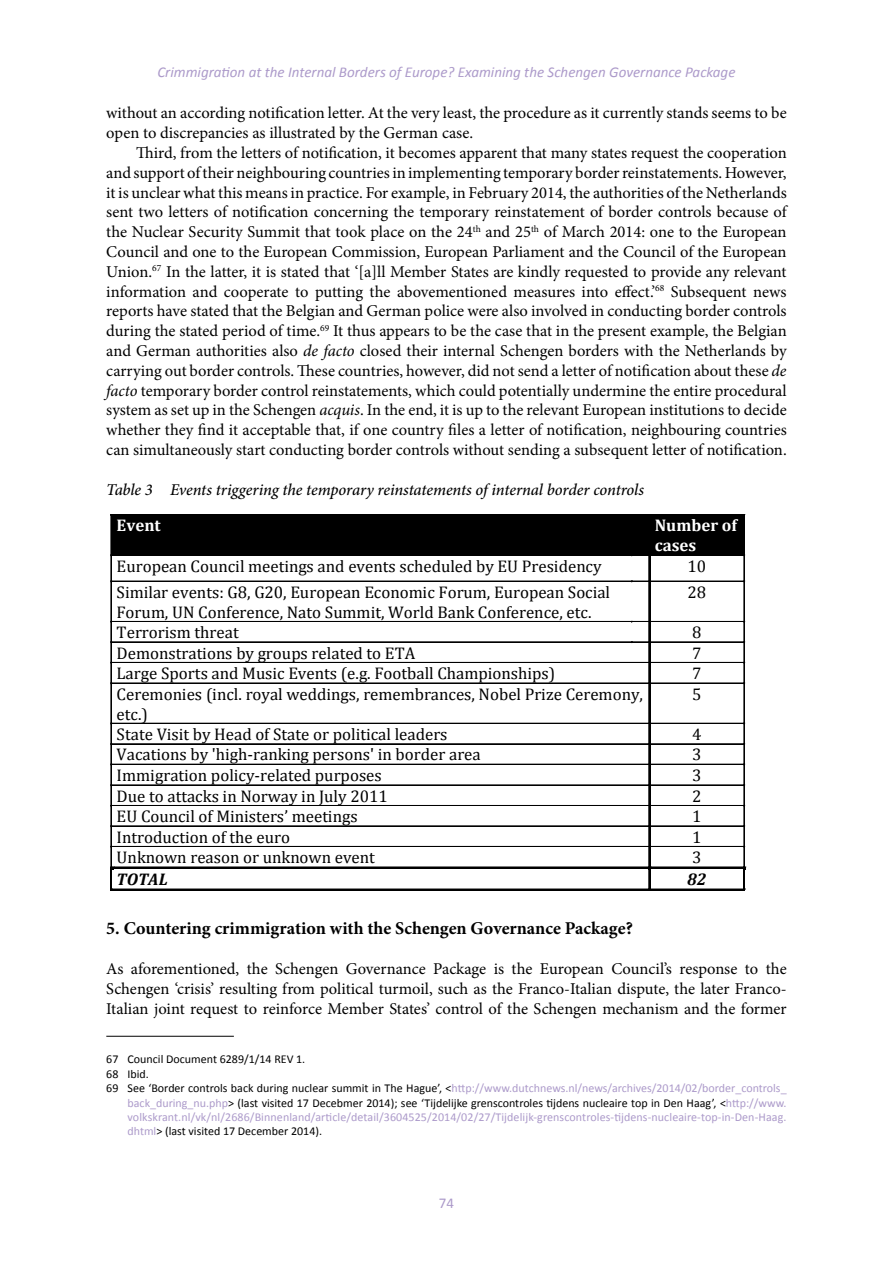
<style>
.page{position:relative;width:893px;height:1263px;background:#fff}
.page>*{position:absolute;margin:0;border:0;box-sizing:border-box;transform-origin:0 0}
.t1{font:700 18px "Minion Pro";color:#000}
.t2{font:16.95px/19.6px "Cambria";color:#000}
.t3{font:700 16.95px/19.6px "Cambria";color:#fff}
.t4{font:italic 700 16.95px "Cambria";color:#000}
.t5{font:16.5px/19.8px "Minion Pro";letter-spacing:-.005em;color:#000;text-align:justify}
.t6{font:italic 500 16.5px "Minion Pro";letter-spacing:-.01em;color:#000}
.t7{font:italic 15px "Calibri";color:#ac9aca}
.t8{font:15px "Calibri";color:#ac9aca}
.t9{font:12px "Calibri";color:#ac9aca}
.t10{font:12px "Calibri";color:#000}
.s1{font-style:italic}
.s2{color:#000}
.s3{color:#ac9aca}
</style>
<div class="page">
<div style="left:112px;top:515px;width:520px;height:40px;background:#000"></div>
<div style="left:632px;top:515px;width:17px;height:40px;background:#000"></div>
<div style="left:650px;top:515px;width:94px;height:40px;background:#000"></div>
<hr style="left:112px;top:514px;width:520px;height:1px;background:#000">
<svg style="left:632px;top:514px;width:17px;height:1px"></svg>
<hr style="left:649px;top:514px;width:95px;height:1px;background:#000">
<hr style="left:111px;top:515px;width:1px;height:40px;background:#000">
<hr style="left:649px;top:515px;width:1px;height:40px;background:#000">
<hr style="left:744px;top:515px;width:1px;height:40px;background:#000">
<hr style="left:112px;top:555px;width:520px;height:1px;background:#000">
<hr style="left:650px;top:555px;width:94px;height:1px;background:#000">
<svg style="left:111px;top:555px;width:1px;height:27px"></svg>
<hr style="left:112px;top:581px;width:520px;height:1px;background:#000">
<svg style="left:631px;top:555px;width:19px;height:27px"></svg>
<hr style="left:650px;top:581px;width:94px;height:1px;background:#000">
<svg style="left:744px;top:555px;width:1px;height:27px"></svg>
<hr style="left:111px;top:582px;width:1px;height:39px;background:#000">
<hr style="left:649px;top:582px;width:1px;height:39px;background:#000">
<hr style="left:648px;top:582px;width:1px;height:39px;background:#000">
<hr style="left:744px;top:582px;width:1px;height:39px;background:#000">
<hr style="left:112px;top:621px;width:520px;height:1px;background:#000">
<hr style="left:650px;top:621px;width:94px;height:1px;background:#000">
<hr style="left:112px;top:642px;width:520px;height:1px;background:#000">
<hr style="left:112px;top:641px;width:520px;height:1px;background:#000">
<hr style="left:650px;top:642px;width:94px;height:1px;background:#000">
<hr style="left:650px;top:641px;width:94px;height:1px;background:#000">
<hr style="left:112px;top:662px;width:537px;height:1px;background:#000">
<hr style="left:650px;top:662px;width:94px;height:1px;background:#000">
<svg style="left:111px;top:621px;width:1px;height:63px"></svg>
<hr style="left:112px;top:683px;width:537px;height:1px;background:#000">
<svg style="left:631px;top:621px;width:19px;height:63px"></svg>
<hr style="left:650px;top:683px;width:94px;height:1px;background:#000">
<svg style="left:744px;top:621px;width:1px;height:63px"></svg>
<hr style="left:111px;top:684px;width:1px;height:39px;background:#000">
<hr style="left:649px;top:684px;width:1px;height:39px;background:#000">
<hr style="left:648px;top:684px;width:1px;height:39px;background:#000">
<hr style="left:744px;top:684px;width:1px;height:39px;background:#000">
<hr style="left:112px;top:723px;width:537px;height:1px;background:#000">
<hr style="left:650px;top:723px;width:94px;height:1px;background:#000">
<hr style="left:112px;top:744px;width:537px;height:1px;background:#000">
<hr style="left:112px;top:743px;width:537px;height:1px;background:#000">
<hr style="left:650px;top:744px;width:94px;height:1px;background:#000">
<hr style="left:650px;top:743px;width:94px;height:1px;background:#000">
<hr style="left:112px;top:764px;width:537px;height:1px;background:#000">
<hr style="left:650px;top:764px;width:94px;height:1px;background:#000">
<hr style="left:112px;top:785px;width:537px;height:1px;background:#000">
<hr style="left:650px;top:785px;width:94px;height:1px;background:#000">
<hr style="left:112px;top:805px;width:537px;height:1px;background:#000">
<hr style="left:650px;top:805px;width:94px;height:1px;background:#000">
<hr style="left:112px;top:826px;width:537px;height:1px;background:#000">
<hr style="left:112px;top:825px;width:537px;height:1px;background:#000">
<hr style="left:650px;top:826px;width:94px;height:1px;background:#000">
<hr style="left:650px;top:825px;width:94px;height:1px;background:#000">
<hr style="left:112px;top:846px;width:537px;height:1px;background:#000">
<hr style="left:650px;top:846px;width:94px;height:1px;background:#000">
<hr style="left:114px;top:867px;width:535px;height:2px;background:#000">
<hr style="left:651px;top:867px;width:92px;height:2px;background:#000">
<svg style="left:110px;top:723px;width:4px;height:167px"></svg>
<hr style="left:112px;top:889px;width:537px;height:1px;background:#000">
<svg style="left:648px;top:723px;width:3px;height:167px"></svg>
<hr style="left:650px;top:889px;width:93px;height:1px;background:#000">
<svg style="left:743px;top:723px;width:3px;height:167px"></svg>
<hr style="left:106px;top:1036px;width:128px;height:1px;background:#000">
<p class="t7" style="left:157px;top:61px;width:580px">Crimmigration at the Internal Borders of Europe? Examining the Schengen Governance Package</p>
<p class="t5" style="left:106px;top:103px;width:682px">without an according notification letter. At the very least, the procedure as it currently stands seems to be open to discrepancies as illustrated by the German case.</p>
<p class="t5" style="left:106px;top:143px;width:682px;text-indent:30px">Third, from the letters of notification, it becomes apparent that many states request the cooperation and support of their neighbouring countries in implementing temporary border reinstatements. However, it is unclear what this means in practice. For example, in February 2014, the authorities of the Netherlands sent two letters of notification concerning the temporary reinstatement of border controls because of the Nuclear Security Summit that took place on the 24<sup>th</sup> and 25<sup>th</sup> of March 2014: one to the European Council and one to the European Commission, European Parliament and the Council of the European Union.<sup>67</sup> In the latter, it is stated that ‘[a]ll Member States are kindly requested to provide any relevant information and cooperate to putting the abovementioned measures into effect.’<sup>68</sup> Subsequent news reports have stated that the Belgian and German police were also involved in conducting border controls during the stated period of time.<sup>69</sup> It thus appears to be the case that in the present example, the Belgian and German authorities also <span class="s1">de facto</span> closed their internal Schengen borders with the Netherlands by carrying out border controls. These countries, however, did not send a letter of notification about these <span class="s1">de facto</span> temporary border control reinstatements, which could potentially undermine the entire procedural system as set up in the Schengen <span class="s1">acquis</span>. In the end, it is up to the relevant European institutions to decide whether they find it acceptable that, if one country files a letter of notification, neighbouring countries can simultaneously start conducting border controls without sending a subsequent letter of notification.</p>
<p class="t6" style="left:106px;top:478px;width:539px">Table 3 Events triggering the temporary reinstatements of internal border controls</p>
<p class="t3" style="left:117px;top:515px;width:46px">Event</p>
<p class="t3" style="left:655px;top:515px;width:84px">Number of cases</p>
<p class="t2" style="left:117px;top:556px;width:487px">European Council meetings and events scheduled by EU Presidency</p>
<p class="t2" style="left:687px;top:556px;width:20px">10</p>
<p class="t2" style="left:117px;top:582px;width:495px">Similar events: G8, G20, European Economic Forum, European Social<br>Forum, UN Conference, Nato Summit, World Bank Conference, etc.</p>
<p class="t2" style="left:687px;top:582px;width:20px">28</p>
<p class="t2" style="left:117px;top:622px;width:124px">Terrorism threat</p>
<p class="t2" style="left:692px;top:622px;width:11px">8</p>
<p class="t2" style="left:117px;top:643px;width:300px">Demonstrations by groups related to ETA</p>
<p class="t2" style="left:692px;top:643px;width:11px">7</p>
<p class="t2" style="left:117px;top:663px;width:440px">Large Sports and Music Events (e.g. Football Championships)</p>
<p class="t2" style="left:692px;top:663px;width:11px">7</p>
<p class="t2" style="left:117px;top:684px;width:528px">Ceremonies (incl. royal weddings, remembrances, Nobel Prize Ceremony, etc.)</p>
<p class="t2" style="left:692px;top:684px;width:11px">5</p>
<p class="t2" style="left:117px;top:724px;width:332px">State Visit by Head of State or political leaders</p>
<p class="t2" style="left:692px;top:724px;width:11px">4</p>
<p class="t2" style="left:117px;top:745px;width:366px">Vacations by 'high-ranking persons' in border area</p>
<p class="t2" style="left:692px;top:745px;width:11px">3</p>
<p class="t2" style="left:117px;top:765px;width:267px">Immigration policy-related purposes</p>
<p class="t2" style="left:692px;top:765px;width:11px">3</p>
<p class="t2" style="left:117px;top:786px;width:273px">Due to attacks in Norway in July 2011</p>
<p class="t2" style="left:692px;top:786px;width:11px">2</p>
<p class="t2" style="left:117px;top:806px;width:243px">EU Council of Ministers’ meetings</p>
<p class="t2" style="left:692px;top:806px;width:11px">1</p>
<p class="t2" style="left:117px;top:827px;width:175px">Introduction of the euro</p>
<p class="t2" style="left:692px;top:827px;width:11px">1</p>
<p class="t2" style="left:117px;top:847px;width:260px">Unknown reason or unknown event</p>
<p class="t2" style="left:692px;top:847px;width:11px">3</p>
<p class="t4" style="left:117px;top:867px;width:53px">TOTAL</p>
<p class="t4" style="left:687px;top:867px;width:21px">82</p>
<p class="t1" style="left:106px;top:916px;width:528px">5. Countering crimmigration with the Schengen Governance Package?</p>
<p class="t5" style="left:106px;top:959px;width:682px">As aforementioned, the Schengen Governance Package is the European Council’s response to the Schengen ‘crisis’ resulting from political turmoil, such as the Franco-Italian dispute, the later Franco-Italian joint request to reinforce Member States’ control of the Schengen mechanism and the former</p>
<p class="t10" style="left:106px;top:1052px;width:201px">67 Council Document 6289/1/14 REV 1.</p>
<p class="t10" style="left:106px;top:1066px;width:44px">68 Ibid.</p>
<p class="t9" style="left:106px;top:1081px;width:682px"><span class="s2">69 See ‘Border controls back during nuclear summit in The Hague’, &lt;</span>http://www.dutchnews.nl/news/archives/2014/02/border_controls_</p>
<p class="t10" style="left:128px;top:1095px;width:661px"><span class="s3">back_during_nu.php</span>&gt; (last visited 17 Decebmer 2014); see ‘Tijdelijke grenscontroles tijdens nucleaire top in Den Haag’, &lt;<span class="s3">http://www.</span></p>
<p class="t9" style="left:128px;top:1109px;width:660px">volkskrant.nl/vk/nl/2686/Binnenland/article/detail/3604525/2014/02/27/Tijdelijk-grenscontroles-tijdens-nucleaire-top-in-Den-Haag.</p>
<p class="t10" style="left:128px;top:1124px;width:196px"><span class="s3">dhtml</span>&gt; (last visited 17 December 2014).</p>
<p class="t8" style="left:439px;top:1194px;width:17px">74</p>
</div>
